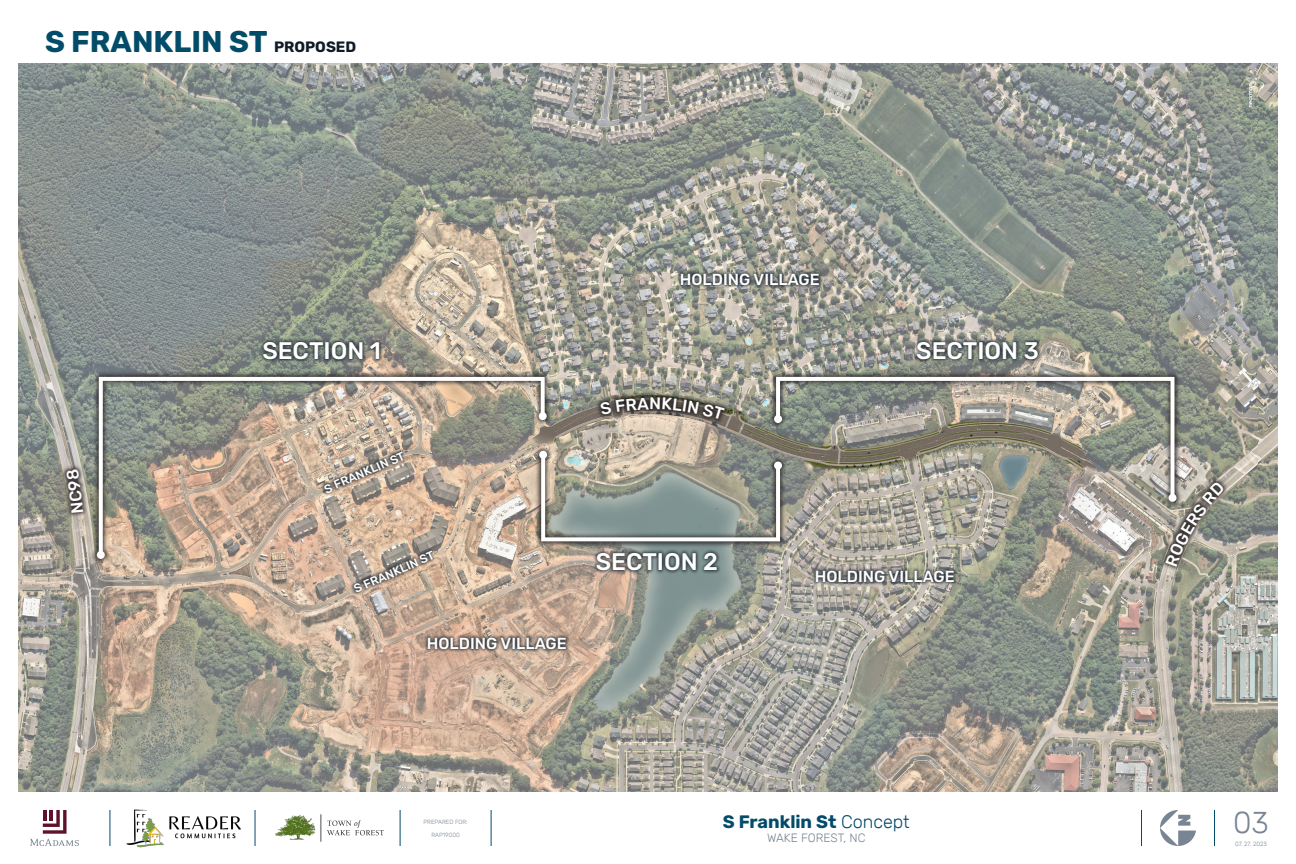
<style>
.page{position:relative;width:1296px;height:864px;background:#fff}
.page>*{position:absolute;margin:0;border:0;box-sizing:border-box;transform-origin:0 0}
.Page_Title{font:700 30px "Rubik";color:#024c6a}
.t1{font:300 30px "Rubik";color:#788592}
.Road_Label_-_White{font:500 24px "Rubik";color:#fff}
.t2{font:700 18px "Rubik";color:#024c6a}
.Road_Label_-_White-2{font:500 16px "Rubik";color:#fff}
.Road_Label_-_White-3{font:500 12px "Rubik";color:#fff}
.t3{font:300 12px "Rubik";color:#788592}
.t4{font:300 6px/12.9px "Rubik";color:#788592;text-align:center}
.s1{font-size:15px;color:#101b26}
.s2{font-weight:300}
</style>
<div class="page">
<img style="left:18px;top:63px;width:1260px;height:729px">
<div style="left:259px;top:338px;width:125px;height:26px;background:#101b26;opacity:.75"></div>
<div style="left:593px;top:549px;width:128px;height:26px;background:#101b26;opacity:.75"></div>
<div style="left:913px;top:338px;width:129px;height:26px;background:#101b26;opacity:.75"></div>
<div style="left:424px;top:634px;width:146px;height:20px;background:#101b26;opacity:.75"></div>
<div style="left:812px;top:566px;width:146px;height:20px;background:#101b26;opacity:.75"></div>
<svg style="left:347px;top:565px;width:94px;height:34px;background:#b29f8e"></svg>
<div style="left:61px;top:464px;width:28px;height:55px;background:#231f20;opacity:.85"></div>
<div style="left:90px;top:371px;width:463px;height:194px;background:#231f20;opacity:.75"></div>
<svg style="left:97px;top:375px;width:450px;height:184px;background:#b2a595"></svg>
<div style="left:97px;top:551px;width:8px;height:8px;background:#fff;border-radius:50%"></div>
<div style="left:539px;top:412px;width:8px;height:8px;background:#fff;border-radius:50%"></div>
<div style="left:533px;top:444px;width:255px;height:104px;background:#231f20;opacity:.75"></div>
<svg style="left:539px;top:451px;width:243px;height:92px;background:#9ba097"></svg>
<div style="left:539px;top:451px;width:8px;height:8px;background:#fff;border-radius:50%"></div>
<div style="left:768px;top:371px;width:415px;height:137px;background:#231f20;opacity:.75"></div>
<svg style="left:774px;top:375px;width:402px;height:127px;background:#9b998e"></svg>
<div style="left:774px;top:415px;width:8px;height:8px;background:#fff;border-radius:50%"></div>
<div style="left:595px;top:391px;width:135px;height:34px;background:#231f20;opacity:.85"></div>
<div style="left:677px;top:269px;width:146px;height:20px;background:#101b26;opacity:.75"></div>
<svg style="left:30px;top:810px;width:49px;height:36px"></svg>
<hr style="left:1214px;top:810px;width:1px;height:36px;background:#024c6a">
<hr style="left:1141px;top:810px;width:1px;height:36px;background:#024c6a">
<hr style="left:400px;top:810px;width:1px;height:36px;background:#024c6a">
<hr style="left:491px;top:810px;width:1px;height:36px;background:#024c6a">
<svg style="left:1160px;top:810px;width:36px;height:36px"></svg>
<img style="left:126px;top:809px;width:116px;height:39px">
<img style="left:275px;top:814px;width:109px;height:28px">
<hr style="left:109px;top:810px;width:1px;height:36px;background:#024c6a">
<hr style="left:255px;top:810px;width:1px;height:36px;background:#024c6a">
<svg style="left:1160px;top:477px;width:69px;height:96px;background:#8d8c82"></svg>
<svg style="left:66px;top:469px;width:17px;height:44px"></svg>
<svg style="left:600px;top:397px;width:125px;height:23px;background:#625c53"></svg>
<p class="Page_Title" style="left:45px;top:24px;width:313px">S FRANKLIN ST <span class="s1">PROPOSED</span></p>
<p class="Road_Label_-_White" style="left:262px;top:337px;width:120px">SECTION 1</p>
<p class="Road_Label_-_White-2" style="left:680px;top:270px;width:141px">HOLDING VILLAGE</p>
<p class="Road_Label_-_White" style="left:916px;top:337px;width:124px">SECTION 3</p>
<p class="Road_Label_-_White-3" style="left:322px;top:484px;width:88px;rotate:-24deg">S FRANKLIN ST</p>
<p class="Road_Label_-_White-3" style="left:352px;top:583px;width:88px;rotate:-24deg">S FRANKLIN ST</p>
<p class="Road_Label_-_White-2" style="left:427px;top:634px;width:141px">HOLDING VILLAGE</p>
<p class="Road_Label_-_White" style="left:596px;top:548px;width:124px">SECTION 2</p>
<p class="Road_Label_-_White-2" style="left:815px;top:567px;width:141px">HOLDING VILLAGE</p>
<p class="t4" style="left:423px;top:815px;width:46px">PREPARED FOR:<br>RAP19000</p>
<p class="t2" style="left:723px;top:811px;width:188px">S Franklin St <span class="s2">Concept</span></p>
<p class="t3" style="left:767px;top:831px;width:100px">WAKE FOREST, NC</p>
<h1 class="t1" style="left:1233px;top:805px;width:37px">03</h1>
<p class="t4" style="left:1235px;top:838px;width:33px">07. 27. 2023</p>
</div>
